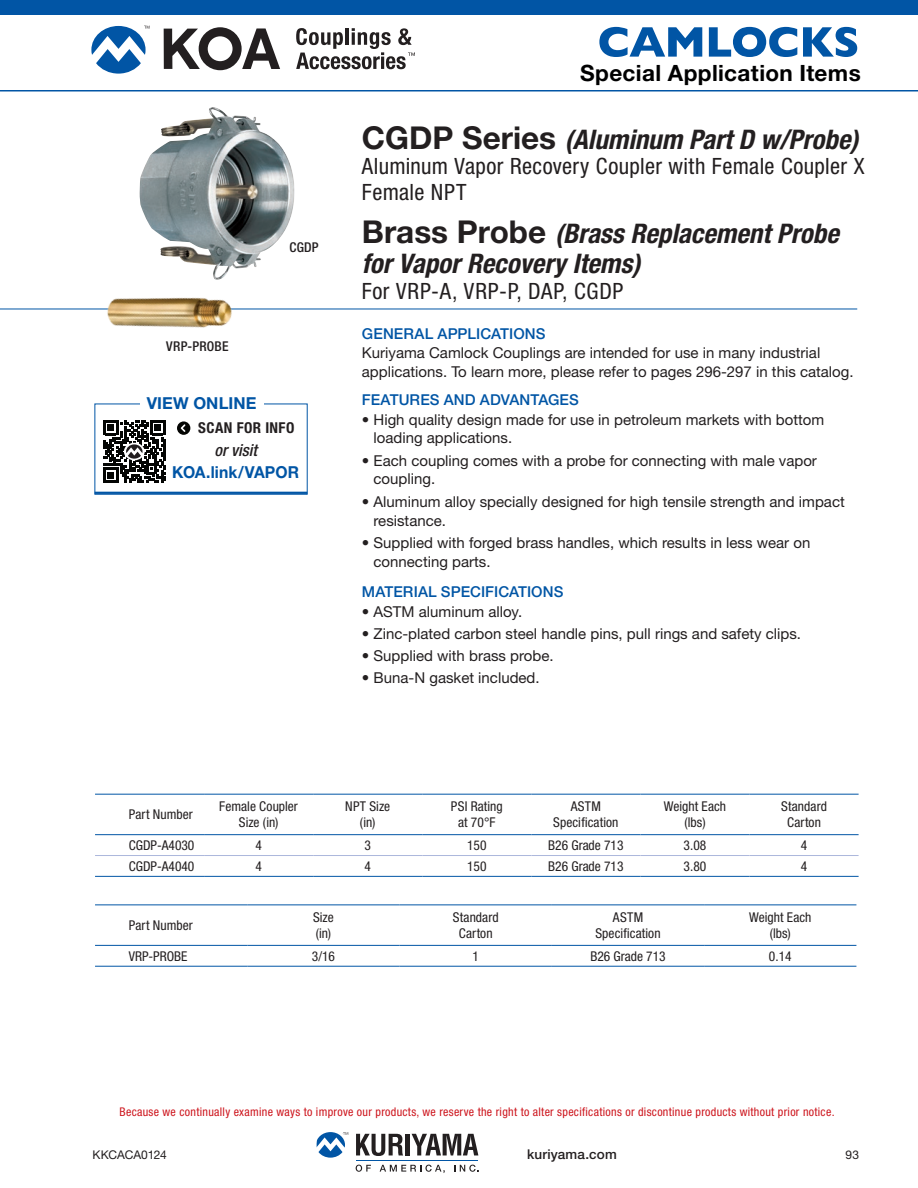
<style>
.page{position:relative;width:918px;height:1188px;background:#fff}
.page>*{position:absolute;margin:0;border:0;box-sizing:border-box;transform-origin:0 0}
.t1{font:italic 700 condensed 27px/30px "Helvetica Neue LT Pro";color:#231f20}
.t2{font:condensed 22.5px/25.5px "Helvetica Neue LT Pro";letter-spacing:.02em;color:#231f20}
.t3{font:700 22.5px "Helvetica Neue LT Pro";letter-spacing:.015em;color:#000001}
.t4{font:700 16.5px "Helvetica Neue LT Pro";letter-spacing:.005em;color:#0155a5;scale:.95 1}
.t5{font:700 16.5px "Helvetica Neue LT Pro";letter-spacing:.005em;color:#0155a5}
.t6{font:italic 500 condensed 16.5px "Helvetica Neue LT Pro";color:#231f20}
.Body-bullets{font:15px/18.8px "Helvetica Neue LT Pro";color:#231f20}
.TM_SUB_HEAD{font:500 15px "Helvetica Neue LT Pro";letter-spacing:.005em;color:#0155a5}
.t7{font:700 condensed 15px "Helvetica Neue LT Pro";letter-spacing:.03em;color:#231f20}
.Table_Head{font:condensed 13.5px/16.2px "Helvetica Neue LT Pro";letter-spacing:.005em;color:#231f20;text-align:center}
.Table_Contents{font:condensed 13.5px "Helvetica Neue LT Pro";color:#231f20}
.Table_Contents_1st{font:condensed 13.5px "Helvetica Neue LT Pro";color:#231f20}
.Table_Head_1st{font:condensed 13.5px "Helvetica Neue LT Pro";letter-spacing:.005em;color:#231f20}
.Specs_Bullets{font:500 condensed 13.5px "Helvetica Neue LT Pro";letter-spacing:.015em;color:#231f20}
.t8{font:500 13.5px "Helvetica Neue LT Pro";letter-spacing:.015em;color:#231f20}
.t9{font:condensed 12px "Helvetica Neue LT Pro";letter-spacing:.025em;color:#cd151d}
.t10{font:12px "Helvetica Neue LT Pro";letter-spacing:-.005em;color:#231f20}
.s1{font-style:normal;font-stretch:normal;font-size:31.5px}
</style>
<div class="page">
<hr style="left:0;top:309px;width:857px;height:1px;background:#0155a5">
<img style="left:140px;top:108px;width:155px;height:172px">
<img style="left:98px;top:297px;width:139px;height:31px">
<hr style="left:95px;top:855px;width:109px;height:1px;background:#adb8dc">
<hr style="left:204px;top:855px;width:109px;height:1px;background:#adb8dc">
<hr style="left:313px;top:855px;width:109px;height:1px;background:#adb8dc">
<hr style="left:422px;top:855px;width:109px;height:1px;background:#adb8dc">
<hr style="left:531px;top:855px;width:109px;height:1px;background:#adb8dc">
<hr style="left:640px;top:855px;width:110px;height:1px;background:#adb8dc">
<hr style="left:750px;top:855px;width:109px;height:1px;background:#adb8dc">
<hr style="left:95px;top:794px;width:109px;height:1px;background:#0155a5">
<hr style="left:95px;top:834px;width:109px;height:1px;background:#0155a5">
<hr style="left:204px;top:794px;width:109px;height:1px;background:#0155a5">
<hr style="left:313px;top:794px;width:109px;height:1px;background:#0155a5">
<hr style="left:422px;top:794px;width:109px;height:1px;background:#0155a5">
<hr style="left:531px;top:794px;width:109px;height:1px;background:#0155a5">
<hr style="left:640px;top:794px;width:110px;height:1px;background:#0155a5">
<hr style="left:750px;top:794px;width:109px;height:1px;background:#0155a5">
<hr style="left:204px;top:834px;width:109px;height:1px;background:#0155a5">
<hr style="left:313px;top:834px;width:109px;height:1px;background:#0155a5">
<hr style="left:422px;top:834px;width:109px;height:1px;background:#0155a5">
<hr style="left:531px;top:834px;width:109px;height:1px;background:#0155a5">
<hr style="left:640px;top:834px;width:110px;height:1px;background:#0155a5">
<hr style="left:750px;top:834px;width:109px;height:1px;background:#0155a5">
<hr style="left:95px;top:876px;width:109px;height:1px;background:#0155a5">
<hr style="left:204px;top:876px;width:109px;height:1px;background:#0155a5">
<hr style="left:313px;top:876px;width:109px;height:1px;background:#0155a5">
<hr style="left:422px;top:876px;width:109px;height:1px;background:#0155a5">
<hr style="left:531px;top:876px;width:109px;height:1px;background:#0155a5">
<hr style="left:640px;top:876px;width:110px;height:1px;background:#0155a5">
<hr style="left:750px;top:876px;width:109px;height:1px;background:#0155a5">
<hr style="left:95px;top:904px;width:152px;height:1px;background:#0155a5">
<hr style="left:95px;top:945px;width:152px;height:1px;background:#0155a5">
<hr style="left:247px;top:904px;width:153px;height:1px;background:#0155a5">
<hr style="left:400px;top:904px;width:152px;height:1px;background:#0155a5">
<hr style="left:552px;top:904px;width:152px;height:1px;background:#0155a5">
<hr style="left:704px;top:904px;width:152px;height:1px;background:#0155a5">
<hr style="left:247px;top:945px;width:153px;height:1px;background:#0155a5">
<hr style="left:400px;top:945px;width:152px;height:1px;background:#0155a5">
<hr style="left:552px;top:945px;width:152px;height:1px;background:#0155a5">
<hr style="left:704px;top:945px;width:152px;height:1px;background:#0155a5">
<hr style="left:95px;top:966px;width:152px;height:1px;background:#0155a5">
<hr style="left:247px;top:966px;width:153px;height:1px;background:#0155a5">
<hr style="left:400px;top:966px;width:152px;height:1px;background:#0155a5">
<hr style="left:552px;top:966px;width:152px;height:1px;background:#0155a5">
<hr style="left:704px;top:966px;width:152px;height:1px;background:#0155a5">
<hr style="left:95px;top:492px;width:212px;height:2px;background:#0155a5">
<svg style="left:177px;top:421px;width:13px;height:14px"></svg>
<svg style="left:103px;top:420px;width:62px;height:63px"></svg>
<hr style="left:0;top:90px;width:918px;height:2px;background:#0155a5">
<hr style="left:356px;top:1160px;width:122px;height:1px;background:#0155a5">
<svg style="left:356px;top:1134px;width:47px;height:22px"></svg>
<hr style="left:406px;top:1134px;width:4px;height:21px;background:#231f20">
<svg style="left:412px;top:1134px;width:66px;height:21px"></svg>
<svg style="left:356px;top:1165px;width:15px;height:7px"></svg>
<svg style="left:380px;top:1165px;width:65px;height:8px"></svg>
<svg style="left:454px;top:1165px;width:25px;height:7px"></svg>
<svg style="left:317px;top:1132px;width:31px;height:26px"></svg>
<div style="left:0;top:0;width:918px;height:15px;background:#0155a5"></div>
<svg style="left:164px;top:27px;width:116px;height:43px"></svg>
<svg style="left:91px;top:26px;width:59px;height:48px"></svg>
<svg style="left:296px;top:28px;width:119px;height:41px"></svg>
<svg style="left:599px;top:27px;width:258px;height:30px"></svg>
<p class="Specs_Bullets" style="left:166px;top:338px;width:64px">VRP-PROBE</p>
<p class="Specs_Bullets" style="left:289px;top:239px;width:31px">CGDP</p>
<p class="t5" style="left:147px;top:393px;width:111px">VIEW ONLINE</p>
<p class="t7" style="left:198px;top:419px;width:98px">SCAN FOR INFO</p>
<p class="t6" style="left:214px;top:440px;width:44px">or visit</p>
<p class="t4" style="left:172px;top:462px;width:135px">KOA.link/VAPOR</p>
<h2 class="t3" style="left:580px;top:59px;width:282px">Special Application Items</h2>
<p class="t1" style="left:362px;top:124px;width:498px"><span class="s1">CGDP Series</span> (Aluminum Part D w/Probe)</p>
<p class="t2" style="left:362px;top:153px;width:504px">Aluminum Vapor Recovery Coupler with Female Coupler X<br>Female NPT</p>
<p class="t1" style="left:362px;top:219px;width:478px"><span class="s1">Brass Probe</span> (Brass Replacement Probe for Vapor Recovery Items)</p>
<p class="t2" style="left:362px;top:278px;width:263px">For VRP-A, VRP-P, DAP, CGDP</p>
<p class="TM_SUB_HEAD" style="left:362px;top:324px;width:185px">GENERAL APPLICATIONS</p>
<p class="Body-bullets" style="left:362px;top:343px;width:493px">Kuriyama Camlock Couplings are intended for use in many industrial applications. To learn more, please refer to pages 296-297 in this catalog.</p>
<p class="TM_SUB_HEAD" style="left:362px;top:391px;width:218px">FEATURES AND ADVANTAGES</p>
<p class="Body-bullets" style="left:374px;top:410px;width:452px;text-indent:-12px">• High quality design made for use in petroleum markets with bottom loading applications.</p>
<p class="Body-bullets" style="left:374px;top:451px;width:445px;text-indent:-12px">• Each coupling comes with a probe for connecting with male vapor coupling.</p>
<p class="Body-bullets" style="left:374px;top:492px;width:473px;text-indent:-12px">• Aluminum alloy specially designed for high tensile strength and impact resistance.</p>
<p class="Body-bullets" style="left:374px;top:533px;width:438px;text-indent:-12px">• Supplied with forged brass handles, which results in less wear on connecting parts.</p>
<p class="TM_SUB_HEAD" style="left:362px;top:582px;width:203px">MATERIAL SPECIFICATIONS</p>
<p class="Body-bullets" style="left:362px;top:601px;width:162px">• ASTM aluminum alloy.</p>
<p class="Body-bullets" style="left:362px;top:624px;width:441px">• Zinc-plated carbon steel handle pins, pull rings and safety clips.</p>
<p class="Body-bullets" style="left:362px;top:646px;width:193px">• Supplied with brass probe.</p>
<p class="Body-bullets" style="left:362px;top:668px;width:179px">• Buna-N gasket included.</p>
<p class="Table_Head_1st" style="left:129px;top:807px;width:65px">Part Number</p>
<p class="Table_Head" style="left:219px;top:798px;width:80px">Female Coupler<br>Size (in)</p>
<p class="Table_Head" style="left:345px;top:798px;width:46px">NPT Size (in)</p>
<p class="Table_Head" style="left:451px;top:798px;width:54px">PSI Rating at 70°F</p>
<p class="Table_Head" style="left:553px;top:798px;width:67px">ASTM<br>Specification</p>
<p class="Table_Head" style="left:664px;top:798px;width:64px">Weight Each (lbs)</p>
<p class="Table_Head" style="left:781px;top:798px;width:47px">Standard<br>Carton</p>
<p class="Table_Contents_1st" style="left:129px;top:837px;width:67px">CGDP-A4030</p>
<p class="Table_Contents" style="left:255px;top:837px;width:8px">4</p>
<p class="Table_Contents" style="left:364px;top:837px;width:8px">3</p>
<p class="Table_Contents" style="left:467px;top:837px;width:21px">150</p>
<p class="Table_Contents" style="left:548px;top:837px;width:77px">B26 Grade 713</p>
<p class="Table_Contents" style="left:684px;top:837px;width:24px">3.08</p>
<p class="Table_Contents" style="left:801px;top:837px;width:8px">4</p>
<p class="Table_Contents_1st" style="left:129px;top:858px;width:67px">CGDP-A4040</p>
<p class="Table_Contents" style="left:255px;top:858px;width:8px">4</p>
<p class="Table_Contents" style="left:364px;top:858px;width:8px">4</p>
<p class="Table_Contents" style="left:467px;top:858px;width:21px">150</p>
<p class="Table_Contents" style="left:548px;top:858px;width:77px">B26 Grade 713</p>
<p class="Table_Contents" style="left:684px;top:858px;width:24px">3.80</p>
<p class="Table_Contents" style="left:801px;top:858px;width:8px">4</p>
<p class="Table_Head_1st" style="left:129px;top:917px;width:65px">Part Number</p>
<p class="Table_Head" style="left:313px;top:909px;width:22px;text-align:left">Size (in)</p>
<p class="Table_Head" style="left:453px;top:909px;width:47px">Standard<br>Carton</p>
<p class="Table_Head" style="left:595px;top:909px;width:67px">ASTM<br>Specification</p>
<p class="Table_Head" style="left:749px;top:909px;width:64px">Weight Each (lbs)</p>
<p class="Table_Contents_1st" style="left:129px;top:948px;width:60px">VRP-PROBE</p>
<p class="Table_Contents" style="left:312px;top:948px;width:25px">3/16</p>
<p class="Table_Contents" style="left:472px;top:948px;width:8px">1</p>
<p class="Table_Contents" style="left:590px;top:948px;width:77px">B26 Grade 713</p>
<p class="Table_Contents" style="left:769px;top:948px;width:24px">0.14</p>
<p class="t9" style="left:120px;top:1104px;width:717px">Because we continually examine ways to improve our products, we reserve the right to alter specifications or discontinue products without prior notice.</p>
<p class="t8" style="left:527px;top:1146px;width:91px">kuriyama.com</p>
<p class="t10" style="left:846px;top:1147px;width:15px">93</p>
<p class="t10" style="left:93px;top:1147px;width:76px">KKCACA0124</p>
</div>
